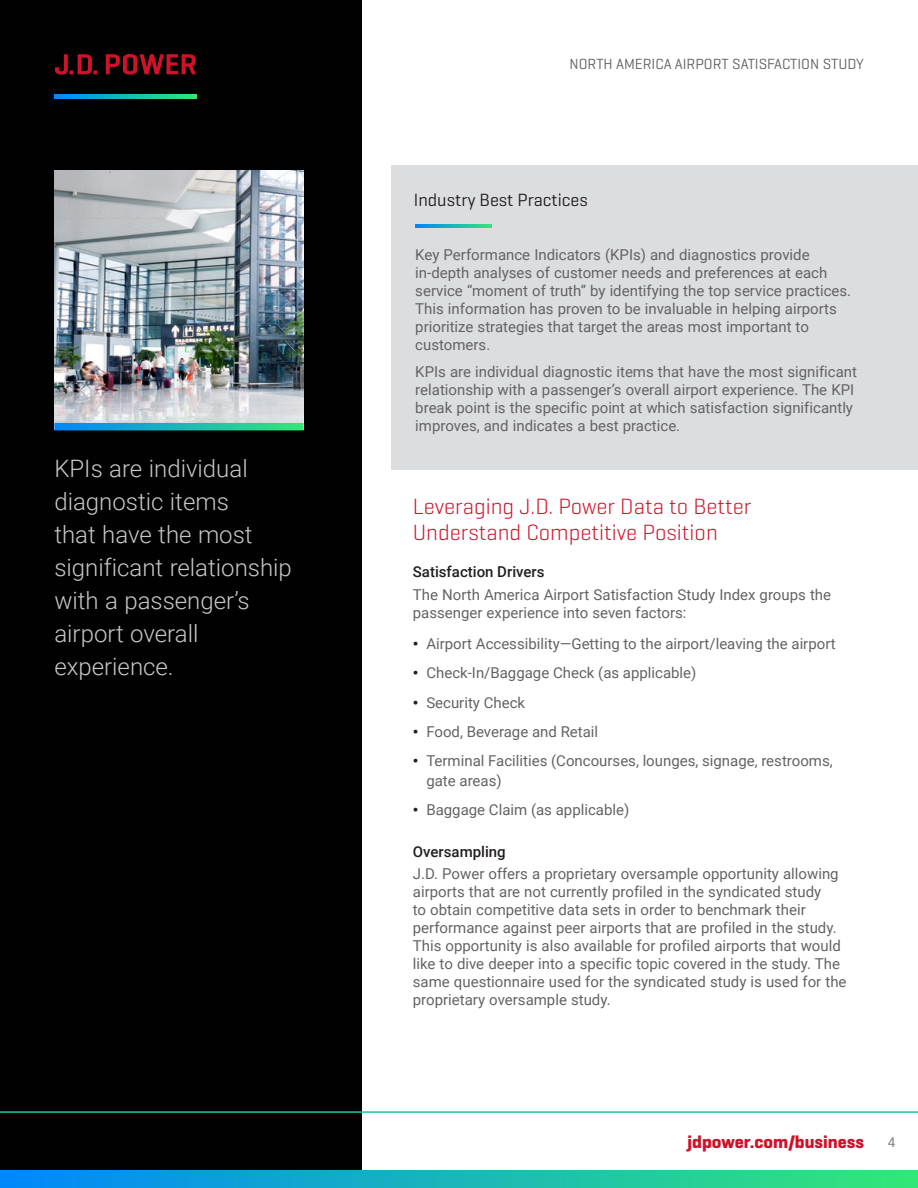
<style>
.page{position:relative;width:918px;height:1188px;background:#fff}
.page>*{position:absolute;margin:0;border:0;box-sizing:border-box;transform-origin:0 0}
.Pull_Quote{font:300 24px/33px "Roboto";color:#c7c8ca}
.Main_Header{font:300 22.5px/25.5px "Geogrotesque";color:#ce122a}
.t1{font:18px "Geogrotesque";color:#231f20}
.t2{font:700 18px "Geogrotesque";color:#ce122a}
.Body_Copy{font:15px/18px "Roboto";color:#636366}
.t3{font:15px "Geogrotesque";color:#636366}
.Sub_head{font:500 15px "Roboto";color:#231f20}
.t4{font:13.5px "Roboto";color:#808285}
.s1{font-weight:900;color:#231f20}
</style>
<div class="page">
<div style="left:0;top:0;width:362px;height:1187px;background:#010101"></div>
<div style="left:0;top:1170px;width:918px;height:18px;background:linear-gradient(to right,#0087fb,#33e776)"></div>
<hr style="left:0;top:1111px;width:918px;height:2px;background:#23c0a8">
<svg style="left:54px;top:95px;width:142px;height:3px"></svg>
<svg style="left:55px;top:54px;width:42px;height:21px"></svg>
<svg style="left:106px;top:54px;width:90px;height:21px"></svg>
<img style="left:54px;top:171px;width:249px;height:252px">
<div style="left:391px;top:166px;width:527px;height:304px;background:#dcdddf"></div>
<svg style="left:415px;top:225px;width:77px;height:3px"></svg>
<svg style="left:54px;top:423px;width:249px;height:7px;background:#19b6b8"></svg>
<p class="Pull_Quote" style="left:54px;top:451px;width:239px">KPIs are individual diagnostic items<br>that have the most significant relationship with a passenger’s airport overall experience.</p>
<p class="t3" style="left:570px;top:55px;width:296px">NORTH AMERICA AIRPORT SATISFACTION STUDY</p>
<p class="t1" style="left:414px;top:189px;width:175px">Industry Best Practices</p>
<p class="Body_Copy" style="left:415px;top:245px;width:437px">Key Performance Indicators (KPIs) and diagnostics provide in-depth analyses of customer needs and preferences at each service “moment of truth” by identifying the top service practices.<br>This information has proven to be invaluable in helping airports prioritize strategies that target the areas most important to customers.</p>
<p class="Body_Copy" style="left:415px;top:362px;width:443px">KPIs are individual diagnostic items that have the most significant relationship with a passenger’s overall airport experience. The KPI break point is the specific point at which satisfaction significantly improves, and indicates a best practice.</p>
<p class="Main_Header" style="left:413px;top:493px;width:340px">Leveraging J.D. Power Data to Better<br>Understand Competitive Position</p>
<p class="Sub_head" style="left:413px;top:561px;width:133px">Satisfaction Drivers</p>
<p class="Body_Copy" style="left:413px;top:585px;width:420px">The North America Airport Satisfaction Study Index groups the passenger experience into seven factors:</p>
<p class="Body_Copy" style="left:413px;top:634px;width:424px"><span class="s1">•</span> Airport Accessibility—Getting to the airport/leaving the airport</p>
<p class="Body_Copy" style="left:413px;top:663px;width:285px"><span class="s1">•</span> Check-In/Baggage Check (as applicable)</p>
<p class="Body_Copy" style="left:413px;top:693px;width:114px"><span class="s1">•</span> Security Check</p>
<p class="Body_Copy" style="left:413px;top:722px;width:187px"><span class="s1">•</span> Food, Beverage and Retail</p>
<p class="Body_Copy" style="left:426px;top:750px;width:408px;line-height:19.5px;text-indent:-14px"><span class="s1">•</span> Terminal Facilities (Concourses, lounges, signage, restrooms, gate areas)</p>
<p class="Body_Copy" style="left:413px;top:800px;width:218px"><span class="s1">•</span> Baggage Claim (as applicable)</p>
<p class="Sub_head" style="left:413px;top:841px;width:94px">Oversampling</p>
<p class="Body_Copy" style="left:413px;top:864px;width:435px">J.D. Power offers a proprietary oversample opportunity allowing airports that are not currently profiled in the syndicated study<br>to obtain competitive data sets in order to benchmark their performance against peer airports that are profiled in the study.<br>This opportunity is also available for profiled airports that would like to dive deeper into a specific topic covered in the study. The same questionnaire used for the syndicated study is used for the proprietary oversample study.</p>
<p class="t2" style="left:688px;top:1131px;width:178px">jdpower.com/business</p>
<p class="t4" style="left:888px;top:1133px;width:9px">4</p>
</div>
